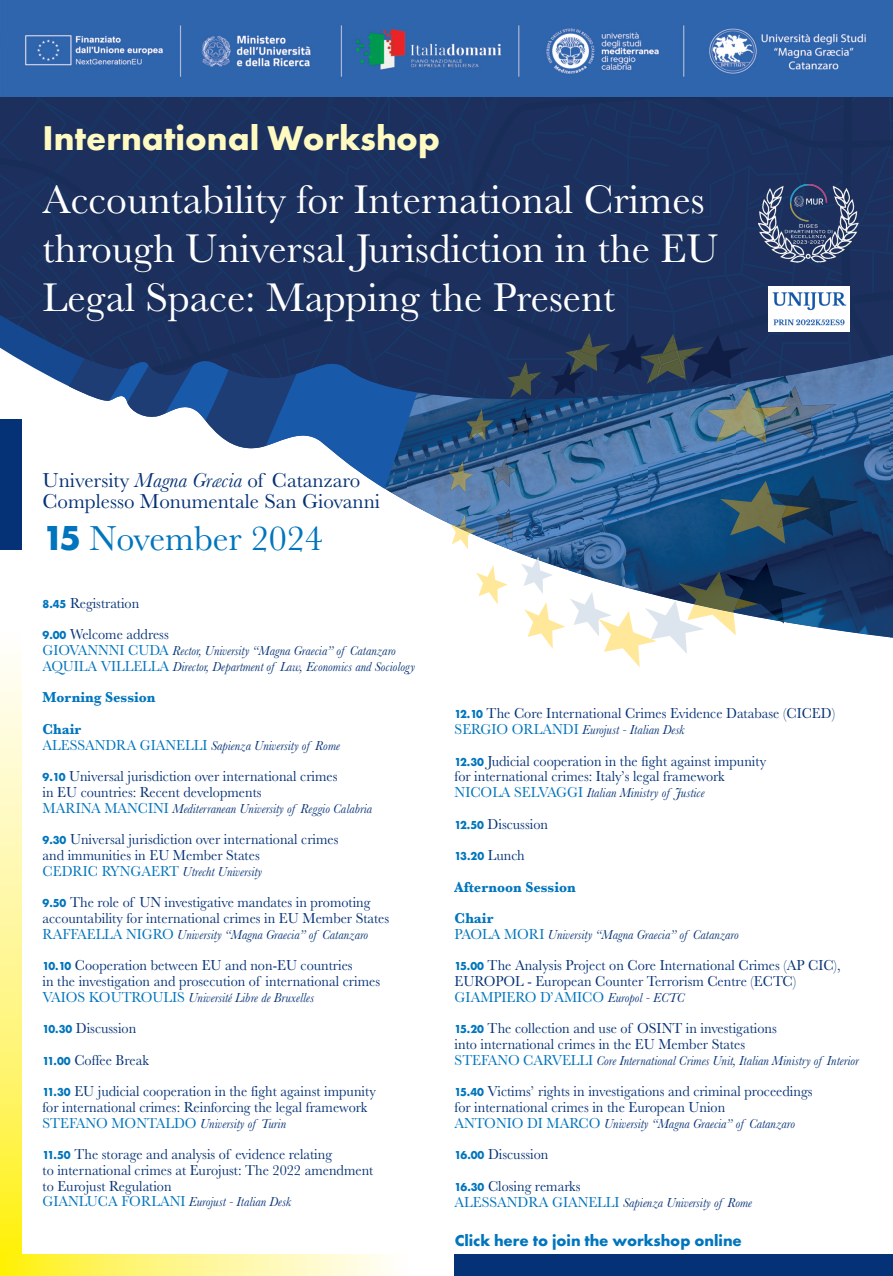
<style>
.page{position:relative;width:893px;height:1276px;background:#fff}
.page>*{position:absolute;margin:0;border:0;box-sizing:border-box;transform-origin:0 0}
.t1{font:41.55px/49.1px "Baskerville";color:#fff}
.t2{font:36px "Baskerville";color:#0075bd}
.t3{font:700 35.7px "Futura PT";color:#fffac1}
.t4{font:21px/21px "Baskerville";color:#053276}
.t5{font:700 16.5px "Futura PT";color:#0075bd}
.t6{font:15px/15.8px "Baskerville";color:#053276;scale:.95 1}
.t7{font:700 15px/31.5px "Baskerville";color:#0075bd;scale:.95 1}
.t8{font:italic 13.5px/15.8px "Baskerville";color:#053276;scale:.95 1}
.t9{font:700 12px "Futura PT";color:#0075bd;scale:.95 1}
.s1{font-style:italic}
.s2{font-family:"Futura PT";font-weight:700}
.s3{font-family:"Futura PT";font-weight:700;font-size:12px;color:#0075bd}
.s4{font-style:normal;font-size:15px;color:#0075bd}
.s5{font-family:"Baskerville";font-weight:400;font-size:15px;color:#053276}
.s6{color:#0075bd}
.s7{font-style:italic;font-size:13.5px}
</style>
<div class="page">
<img style="left:803px;top:549px;width:90px;height:89px">
<img style="left:649px;top:549px;width:88px;height:7px">
<img style="left:583px;top:549px;width:66px;height:7px">
<img style="left:737px;top:549px;width:21px;height:7px">
<img style="left:781px;top:549px;width:22px;height:7px">
<img style="left:758px;top:549px;width:23px;height:7px">
<img style="left:508px;top:549px;width:75px;height:7px">
<svg style="left:476px;top:565px;width:32px;height:39px"></svg>
<svg style="left:521px;top:556px;width:286px;height:111px"></svg>
<img style="left:679px;top:572px;width:78px;height:40px">
<img style="left:735px;top:599px;width:24px;height:10px">
<svg style="left:0;top:97px;width:893px;height:452px;background:#3e5780"></svg>
<img style="left:450px;top:533px;width:21px;height:1px">
<img style="left:450px;top:515px;width:26px;height:18px">
<img style="left:720px;top:481px;width:67px;height:63px">
<img style="left:767px;top:493px;width:44px;height:35px">
<img style="left:449px;top:461px;width:25px;height:32px">
<img style="left:768px;top:286px;width:82px;height:46px">
<div style="left:0;top:419px;width:21px;height:131px;background:#053276"></div>
<svg style="left:0;top:662px;width:21px;height:592px;background:#fff68e"></svg>
<div style="left:455px;top:1254px;width:438px;height:22px;background:#053276"></div>
<svg style="left:0;top:1254px;width:389px;height:22px;background:#fff68c"></svg>
<img style="left:0;top:0;width:893px;height:97px">
<img style="left:759px;top:185px;width:100px;height:78px">
<h3 class="t3" style="left:43px;top:124px;width:399px">International Workshop</h3>
<h1 class="t1" style="left:43px;top:174px;width:678px">Accountability for International Crimes through Universal Jurisdiction in the EU<br>Legal Space: Mapping the Present</h1>
<h3 class="t4" style="left:43px;top:469px;width:339px">University <span class="s1">Magna Græcia</span> of Catanzaro<br>Complesso Monumentale San Giovanni</h3>
<h2 class="t2" style="left:43px;top:517px;width:282px"><span class="s2">15</span> November 2024</h2>
<p class="t6" style="left:43px;top:587px;width:134px;line-height:31.5px"><span class="s3">8.45</span> Registration<br><span class="s3">9.00</span> Welcome address</p>
<p class="t8" style="left:43px;top:642px;width:394px"><span class="s4">GIOVANNNI CUDA</span> Rector, University “Magna Graecia” of Catanzaro<br><span class="s4">AQUILA VILLELLA</span> Director, Department of Law, Economics and Sociology</p>
<p class="t7" style="left:43px;top:681px;width:120px">Morning Session<br>Chair</p>
<p class="t8" style="left:43px;top:737px;width:315px"><span class="s4">ALESSANDRA GIANELLI</span> Sapienza University of Rome</p>
<p class="t6" style="left:43px;top:768px;width:312px"><span class="s3">9.10</span> Universal jurisdiction over international crimes in EU countries: Recent developments</p>
<p class="t8" style="left:43px;top:800px;width:349px"><span class="s4">MARINA MANCINI</span> Mediterranean University of Reggio Calabria</p>
<p class="t6" style="left:43px;top:831px;width:313px"><span class="s3">9.30</span> Universal jurisdiction over international crimes and immunities in EU Member States</p>
<p class="t8" style="left:43px;top:863px;width:233px"><span class="s4">CEDRIC RYNGAERT</span> Utrecht University</p>
<p class="t6" style="left:43px;top:894px;width:367px"><span class="s3">9.50</span> The role of UN investigative mandates in promoting accountability for international crimes in EU Member States</p>
<p class="t8" style="left:43px;top:926px;width:344px"><span class="s4">RAFFAELLA NIGRO</span> University “Magna Graecia” of Catanzaro</p>
<p class="t6" style="left:43px;top:957px;width:357px"><span class="s3">10.10</span> Cooperation between EU and non-EU countries<br>in the investigation and prosecution of international crimes</p>
<p class="t8" style="left:43px;top:989px;width:287px"><span class="s4">VAIOS KOUTROULIS</span> Université Libre de Bruxelles</p>
<p class="t6" style="left:43px;top:1012px;width:352px;line-height:31.5px"><span class="s3">10.30</span> Discussion<br><span class="s3">11.00</span> Coffee Break<br><span class="s3">11.30</span> EU judicial cooperation in the fight against impunity</p>
<p class="t6" style="left:43px;top:1098px;width:343px">for international crimes: Reinforcing the legal framework</p>
<p class="t8" style="left:43px;top:1115px;width:258px"><span class="s4">STEFANO MONTALDO</span> University of Turin</p>
<p class="t6" style="left:43px;top:1146px;width:350px"><span class="s3">11.50</span> The storage and analysis of evidence relating<br>to international crimes at Eurojust: The 2022 amendment to Eurojust Regulation</p>
<p class="t8" style="left:43px;top:1194px;width:263px"><span class="s4">GIANLUCA FORLANI</span> Eurojust - Italian Desk</p>
<p class="t6" style="left:455px;top:705px;width:402px"><span class="s3">12.10</span> The Core International Crimes Evidence Database (CICED)</p>
<p class="t8" style="left:455px;top:721px;width:243px"><span class="s4">SERGIO ORLANDI</span> Eurojust - Italian Desk</p>
<p class="t6" style="left:455px;top:752px;width:329px"><span class="s3">12.30</span> Judicial cooperation in the fight against impunity for international crimes: Italy’s legal framework</p>
<p class="t8" style="left:455px;top:784px;width:265px"><span class="s4">NICOLA SELVAGGI</span> Italian Ministry of Justice</p>
<p class="t6" style="left:455px;top:815px;width:100px"><span class="s3">12.50</span> Discussion</p>
<p class="t9" style="left:455px;top:851px;width:75px">13.20 <span class="s5">Lunch</span></p>
<p class="t7" style="left:455px;top:870px;width:129px">Afternoon Session<br>Chair</p>
<p class="t8" style="left:455px;top:926px;width:301px"><span class="s4">PAOLA MORI</span> University “Magna Graecia” of Catanzaro</p>
<p class="t6" style="left:455px;top:957px;width:408px"><span class="s3">15.00</span> The Analysis Project on Core International Crimes (AP CIC),<br>EUROPOL - European Counter Terrorism Centre (ECTC)<br><span class="s6">GIAMPIERO D’AMICO</span> <span class="s7">Europol - ECTC</span></p>
<p class="t6" style="left:455px;top:1020px;width:341px"><span class="s3">15.20</span> The collection and use of OSINT in investigations into international crimes in the EU Member States</p>
<p class="t8" style="left:455px;top:1052px;width:427px"><span class="s4">STEFANO CARVELLI</span> Core International Crimes Unit, Italian Ministry of Interior</p>
<p class="t6" style="left:455px;top:1083px;width:378px"><span class="s3">15.40</span> Victims’ rights in investigations and criminal proceedings for international crimes in the European Union</p>
<p class="t8" style="left:455px;top:1115px;width:360px"><span class="s4">ANTONIO DI MARCO</span> University “Magna Graecia” of Catanzaro</p>
<p class="t6" style="left:455px;top:1138px;width:134px;line-height:31.5px"><span class="s3">16.00</span> Discussion<br><span class="s3">16.30</span> Closing remarks</p>
<p class="t8" style="left:455px;top:1194px;width:315px"><span class="s4">ALESSANDRA GIANELLI</span> Sapienza University of Rome</p>
<p class="t5" style="left:455px;top:1234px;width:289px">Click here to join the workshop online</p>
</div>
